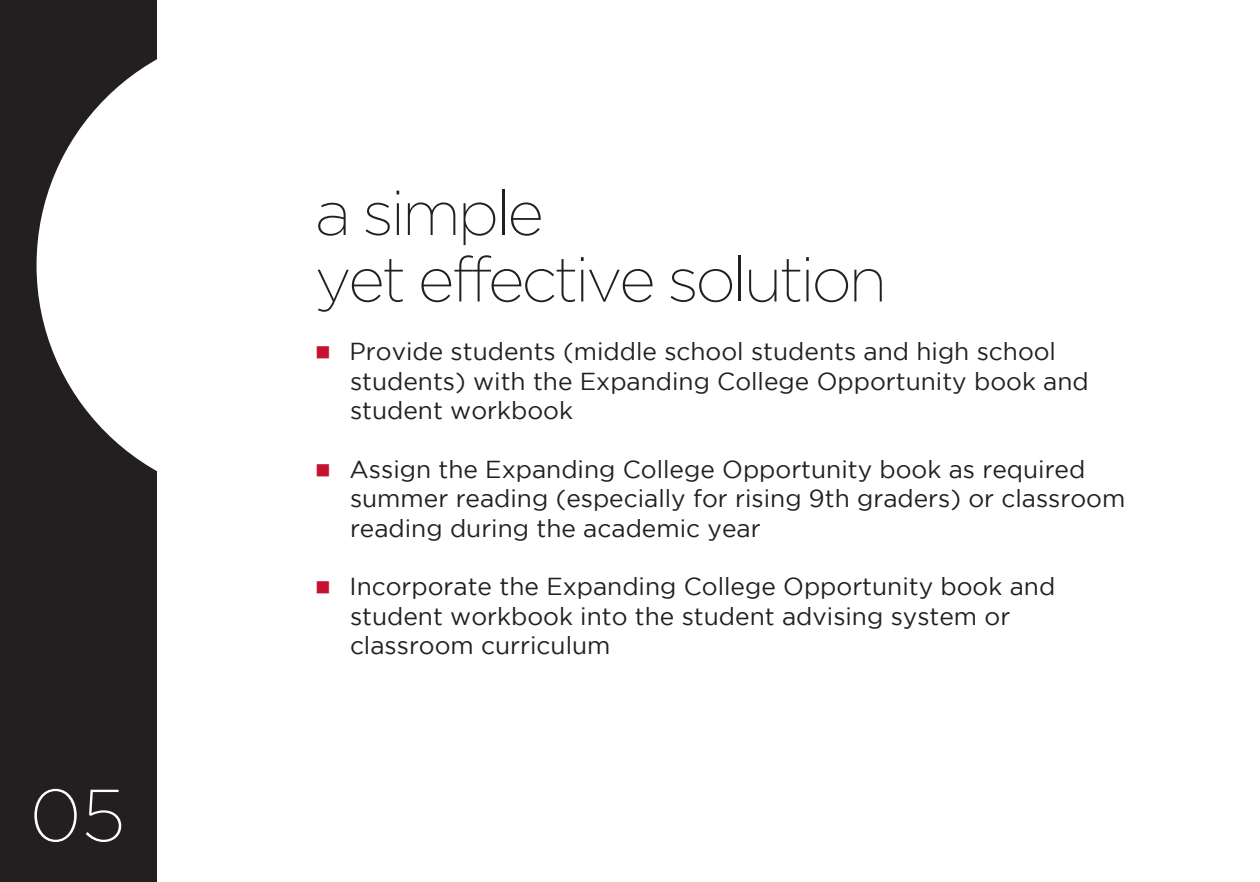
<style>
.page{position:relative;width:1260px;height:882px;background:#fff}
.page>*{position:absolute;margin:0;border:0;box-sizing:border-box;transform-origin:0 0}
.t1{font:200 73.5px "Gotham";color:#fff}
.t2{font:200 63px "Gotham";letter-spacing:-.05em;color:#231f20}
.body{font:24.5px/29.4px "Gotham";color:#231f20}
.s1{color:#c51230}
</style>
<div class="page">
<div style="left:0;top:0;width:157px;height:882px;background:#231f20"></div>
<div style="left:37px;top:29px;width:472px;height:472px;background:#fff;border-radius:50%"></div>
<p class="t1" style="left:29px;top:776px;width:98px">05</p>
<p class="t2" style="left:315px;top:179px;width:231px">a simple</p>
<p class="t2" style="left:315px;top:245px;width:573px">yet effective solution</p>
<p class="body" style="left:350px;top:337px;width:740px;text-indent:-35px"><span class="s1">■</span> Provide students (middle school students and high school students) with the Expanding College Opportunity book and student workbook</p>
<p class="body" style="left:350px;top:454px;width:777px;text-indent:-35px"><span class="s1">■</span> Assign the Expanding College Opportunity book as required summer reading (especially for rising 9th graders) or classroom reading during the academic year</p>
<p class="body" style="left:350px;top:572px;width:707px;text-indent:-35px"><span class="s1">■</span> Incorporate the Expanding College Opportunity book and student workbook into the student advising system or classroom curriculum</p>
</div>
